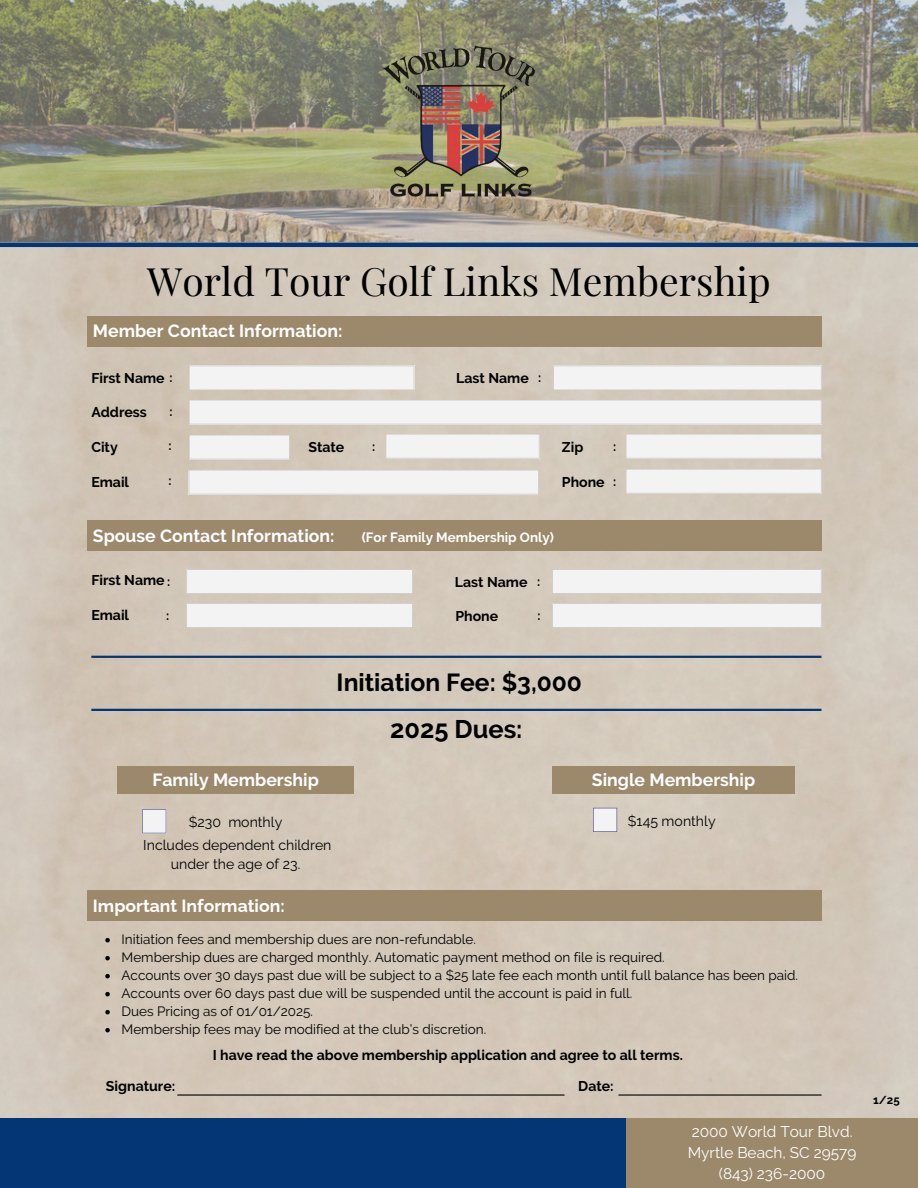
<style>
.page{position:relative;width:918px;height:1188px;background:#fff}
.page>*{position:absolute;margin:0;border:0;box-sizing:border-box;transform-origin:0 0}
.t1{font:39px "Playfair Display";color:#000}
.t2{font:700 25.35px "Raleway";color:#000}
.t3{font:700 24.6px "Raleway";color:#000}
.t4{font:700 17.7px "Raleway";color:#fff}
.t5{font:15.45px/20.9px "Raleway";color:#fff;text-align:center}
.t6{font:700 14.1px "Raleway";color:#000}
.t7{font:14.1px/19.6px "Raleway";color:#000;text-align:center}
.t8{font:13.5px "Raleway";color:#000}
.t9{font:700 13.35px "Raleway";color:#fff}
.t10{font:700 12.75px "Raleway";color:#000}
.t11{font:700 11.4px "Raleway";color:#000}
.s1{font-size:12.75px}
</style>
<div class="page">
<div style="left:0;top:242px;width:918px;height:876px;background:#d3c7b9"></div>
<div style="left:88px;top:316px;width:734px;height:31px;background:#9c896c"></div>
<svg style="left:189px;top:400px;width:632px;height:24px"></svg>
<svg style="left:553px;top:366px;width:268px;height:24px"></svg>
<svg style="left:189px;top:366px;width:225px;height:24px"></svg>
<svg style="left:189px;top:435px;width:101px;height:24px"></svg>
<svg style="left:386px;top:434px;width:153px;height:24px"></svg>
<svg style="left:626px;top:434px;width:195px;height:24px"></svg>
<svg style="left:189px;top:470px;width:350px;height:24px"></svg>
<svg style="left:626px;top:469px;width:195px;height:24px"></svg>
<svg style="left:552px;top:569px;width:269px;height:25px"></svg>
<svg style="left:187px;top:569px;width:226px;height:25px"></svg>
<svg style="left:552px;top:603px;width:269px;height:25px"></svg>
<svg style="left:186px;top:603px;width:227px;height:25px"></svg>
<div style="left:88px;top:521px;width:734px;height:30px;background:#9c896c"></div>
<div style="left:552px;top:766px;width:243px;height:28px;background:#9c896c"></div>
<div style="left:117px;top:766px;width:237px;height:28px;background:#9c896c"></div>
<svg style="left:593px;top:808px;width:24px;height:24px"></svg>
<svg style="left:142px;top:809px;width:24px;height:24px"></svg>
<hr style="left:91px;top:656px;width:730px;height:2px;background:#043574">
<hr style="left:0;top:243px;width:918px;height:4px;background:#043574">
<div style="left:0;top:1118px;width:628px;height:70px;background:#043574"></div>
<div style="left:626px;top:1118px;width:292px;height:70px;background:#9c896c"></div>
<div style="left:88px;top:890px;width:734px;height:31px;background:#9c896c"></div>
<hr style="left:177px;top:1094px;width:388px;height:2px;background:#000">
<hr style="left:619px;top:1094px;width:203px;height:2px;background:#000">
<hr style="left:91px;top:709px;width:730px;height:2px;background:#043574">
<img style="left:0;top:0;width:918px;height:242px">
<img style="left:366px;top:31px;width:186px;height:180px">
<svg style="left:105px;top:938px;width:5px;height:4px"></svg>
<svg style="left:105px;top:956px;width:5px;height:4px"></svg>
<svg style="left:105px;top:974px;width:5px;height:4px"></svg>
<svg style="left:105px;top:992px;width:5px;height:4px"></svg>
<svg style="left:105px;top:1010px;width:5px;height:4px"></svg>
<svg style="left:105px;top:1028px;width:5px;height:4px"></svg>
<h3 class="t1" style="left:147px;top:254px;width:625px">World Tour Golf Links Membership</h3>
<h4 class="t4" style="left:93px;top:321px;width:251px">Member Contact Information:</h4>
<p class="t6" style="left:91px;top:369px;width:83px">First Name <span class="s1">:</span></p>
<h1 class="t6" style="left:456px;top:369px;width:74px">Last Name</h1>
<h4 class="t10" style="left:538px;top:370px;width:5px">:</h4>
<p class="t6" style="left:91px;top:404px;width:57px">Address</p>
<p class="t10" style="left:170px;top:404px;width:5px">:</p>
<p class="t6" style="left:91px;top:439px;width:28px">City</p>
<h4 class="t10" style="left:169px;top:438px;width:5px">:</h4>
<h4 class="t6" style="left:308px;top:439px;width:38px">State</h4>
<p class="t10" style="left:372px;top:439px;width:5px">:</p>
<p class="t6" style="left:562px;top:439px;width:23px">Zip</p>
<p class="t10" style="left:613px;top:439px;width:5px">:</p>
<h4 class="t6" style="left:91px;top:474px;width:39px">Email</h4>
<p class="t10" style="left:169px;top:473px;width:5px">:</p>
<h4 class="t6" style="left:562px;top:474px;width:44px">Phone</h4>
<h4 class="t10" style="left:613px;top:474px;width:5px">:</h4>
<p class="t4" style="left:93px;top:526px;width:243px">Spouse Contact Information:</p>
<p class="t9" style="left:362px;top:530px;width:194px">(For Family Membership Only)</p>
<p class="t6" style="left:91px;top:572px;width:80px">First Name <span class="s1">:</span></p>
<p class="t6" style="left:455px;top:574px;width:74px">Last Name</p>
<h4 class="t10" style="left:537px;top:574px;width:5px">:</h4>
<h3 class="t6" style="left:91px;top:606px;width:39px">Email</h3>
<p class="t10" style="left:166px;top:608px;width:5px">:</p>
<h6 class="t6" style="left:455px;top:608px;width:44px">Phone</h6>
<h4 class="t10" style="left:537px;top:608px;width:5px">:</h4>
<h2 class="t3" style="left:337px;top:668px;width:247px">Initiation Fee: $3,000</h2>
<h5 class="t2" style="left:390px;top:714px;width:134px">2025 Dues:</h5>
<p class="t4" style="left:152px;top:769px;width:168px">Family Membership</p>
<h2 class="t4" style="left:592px;top:769px;width:165px">Single Membership</h2>
<p class="t7" style="left:189px;top:812px;width:95px">$230 monthly</p>
<p class="t7" style="left:143px;top:835px;width:190px">Includes dependent children under the age of 23.</p>
<h4 class="t4" style="left:93px;top:895px;width:193px">Important Information:</h4>
<h3 class="t7" style="left:628px;top:811px;width:89px">$145 monthly</h3>
<h5 class="t8" style="left:122px;top:931px;width:356px">Initiation fees and membership dues are non-refundable.</h5>
<h3 class="t8" style="left:122px;top:949px;width:545px">Membership dues are charged monthly. Automatic payment method on file is required.</h3>
<p class="t8" style="left:122px;top:967px;width:678px">Accounts over 30 days past due will be subject to a $25 late fee each month until full balance has been paid.</p>
<p class="t8" style="left:122px;top:985px;width:512px">Accounts over 60 days past due will be suspended until the account is paid in full.</p>
<p class="t8" style="left:122px;top:1003px;width:193px">Dues Pricing as of 01/01/2025.</p>
<p class="t8" style="left:122px;top:1021px;width:366px">Membership fees may be modified at the club’s discretion.</p>
<h4 class="t6" style="left:213px;top:1046px;width:472px">I have read the above membership application and agree to all terms.</h4>
<p class="t6" style="left:106px;top:1078px;width:71px">Signature:</p>
<p class="t6" style="left:578px;top:1078px;width:37px">Date:</p>
<p class="t5" style="left:688px;top:1121px;width:170px">2000 World Tour Blvd.<br>Myrtle Beach, SC 29579 (843) 236-2000</p>
<p class="t11" style="left:873px;top:1094px;width:28px">1/25</p>
</div>
